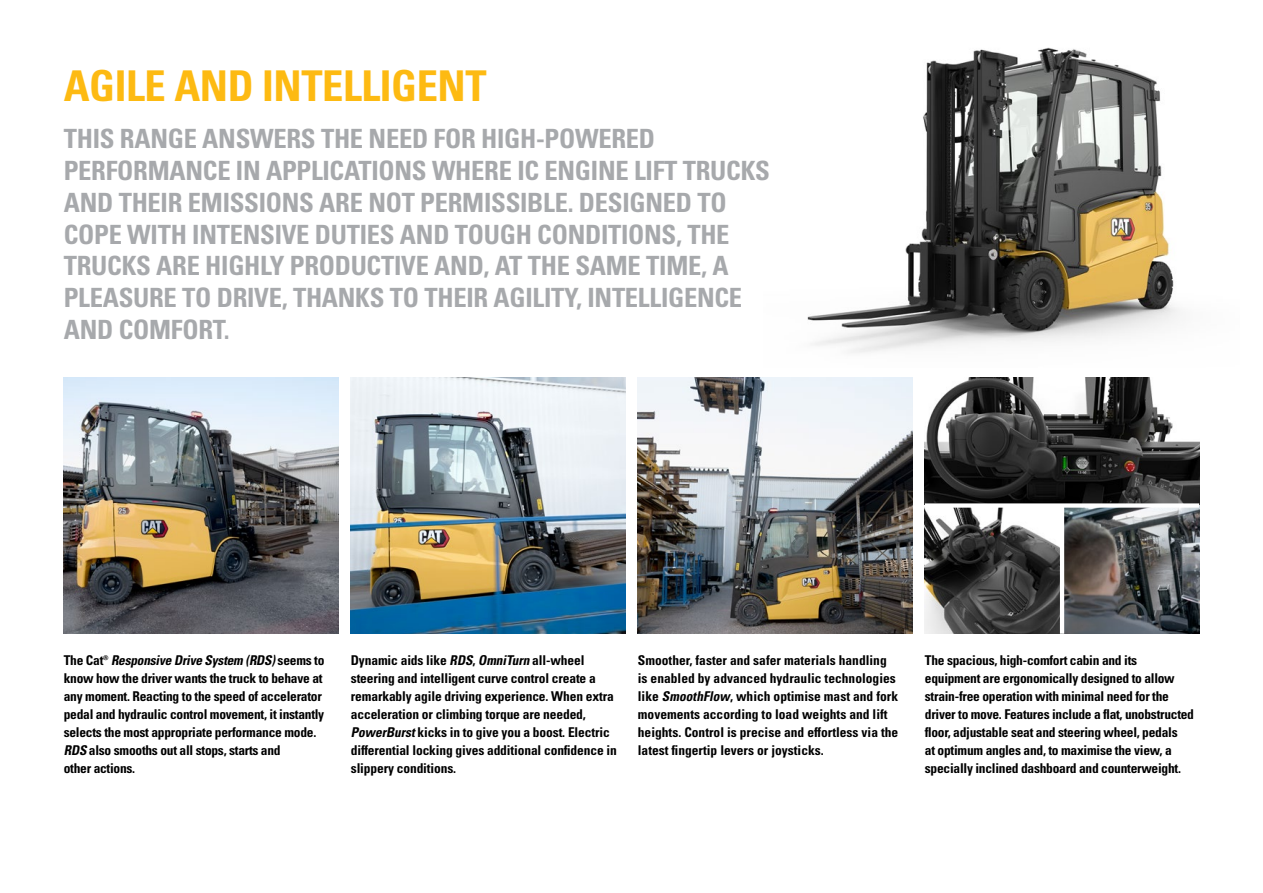
<style>
.page{position:relative;width:1263px;height:893px;background:#fff}
.page>*{position:absolute;margin:0;border:0;box-sizing:border-box;transform-origin:0 0}
.t1{font:42.45px "Univers LTCYR 67 Bold Cond";letter-spacing:-.01em;color:#fdba12}
.t2{font:26.55px/31.8px "Univers LTCYR 67 Bold Cond";letter-spacing:-.01em;color:#a7a9ac}
.t3{font:13.5px/18px "Univers LTCYR 67 Bold Cond";letter-spacing:-.02em;color:#000}
.t4{font:13.5px/18px "Univers LTCYR 67 Bold Cond";color:#000}
.s1{font-style:italic}
</style>
<div class="page">
<img style="left:64px;top:377px;width:274px;height:257px">
<img style="left:351px;top:377px;width:274px;height:257px">
<img style="left:638px;top:377px;width:274px;height:257px">
<img style="left:925px;top:377px;width:274px;height:126px">
<img style="left:925px;top:508px;width:274px;height:126px">
<hr style="left:1060px;top:505px;width:4px;height:129px;background:#fff">
<img style="left:807px;top:47px;width:373px;height:306px">
<h1 class="t1" style="left:64px;top:60px;width:424px">AGILE AND INTELLIGENT</h1>
<p class="t2" style="left:64px;top:122px;width:708px">THIS RANGE ANSWERS THE NEED FOR HIGH-POWERED PERFORMANCE IN APPLICATIONS WHERE IC ENGINE LIFT TRUCKS AND THEIR EMISSIONS ARE NOT PERMISSIBLE. DESIGNED TO COPE WITH INTENSIVE DUTIES AND TOUGH CONDITIONS, THE TRUCKS ARE HIGHLY PRODUCTIVE AND, AT THE SAME TIME, A PLEASURE TO DRIVE, THANKS TO THEIR AGILITY, INTELLIGENCE AND COMFORT.</p>
<p class="t3" style="left:64px;top:651px;width:262px">T h e C a t ® <span class="s1">Responsive Drive System (RDS)</span>s e e m s t o know how the driver wants the truck to behave at any moment. Reacting to the speed of accelerator pedal and hydraulic control movement, it instantly selects the most appropriate performance mode.<br><span class="s1">RDS</span> also smooths out all stops, starts and<br>other actions.</p>
<p class="t3" style="left:351px;top:651px;width:268px">Dynamic aids like <span class="s1">RDS</span>, <span class="s1">OmniTurn</span> all-wheel steering and intelligent curve control create a remarkably agile driving experience. When extra acceleration or climbing torque are needed, <span class="s1">PowerBurst</span>kicks in to give you a boost. Electric differential locking gives additional confidence in slippery conditions.</p>
<p class="t4" style="left:638px;top:651px;width:262px">Smoother, faster and safer materials handling is enabled by advanced hydraulic technologies like <span class="s1">SmoothFlow</span>, which optimise mast and fork movements according to load weights and lift heights. Control is precise and effortless via the latest fingertip levers or joysticks.</p>
<p class="t3" style="left:925px;top:651px;width:271px">The spacious, high-comfort cabin and its equipment are ergonomically designed to allow strain-free operation with minimal need for the driver to move. Features include a flat, unobstructed floor, adjustable seat and steering wheel, pedals<br>at optimum angles and, to maximise the view, a specially inclined dashboard and counterweight.</p>
</div>
